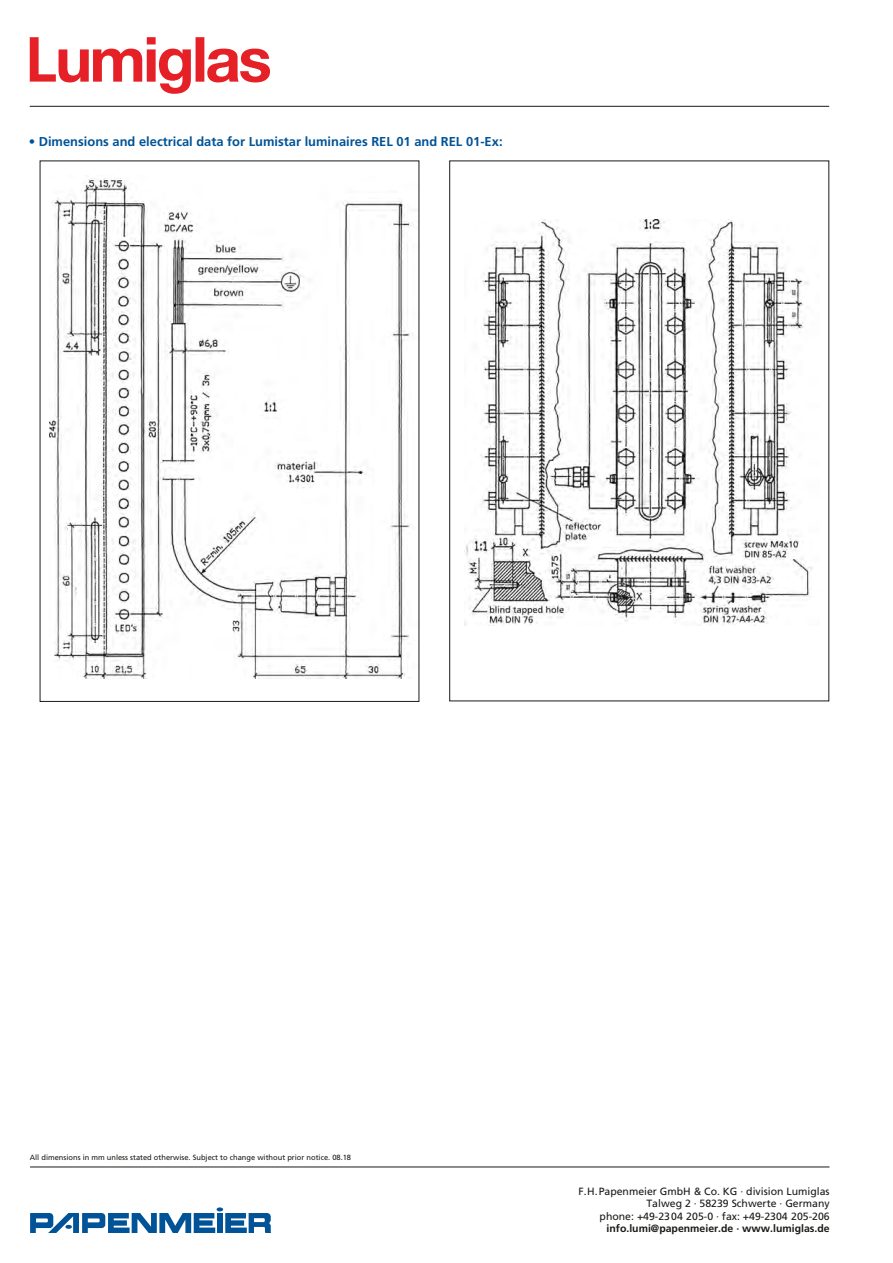
<style>
.page{position:relative;width:893px;height:1263px;background:#fff}
.page>*{position:absolute;margin:0;border:0;box-sizing:border-box;transform-origin:0 0}
.t1{font:700 12.9px "Frutiger";color:#005397}
.t2{font:10.5px "Frutiger";color:#1a1a18}
.t3{font:700 10.5px "Frutiger";color:#1a1a18}
.t4{font:7.5px "Frutiger";color:#1a1a18}
</style>
<div class="page">
<hr style="left:30px;top:1166px;width:799px;height:1px;background:#1a1a18">
<svg style="left:30px;top:1207px;width:241px;height:26px"></svg>
<img style="left:50px;top:178px;width:363px;height:500px">
<img style="left:465px;top:219px;width:347px;height:407px">
<hr style="left:30px;top:106px;width:799px;height:1px;background:#1a1a18">
<svg style="left:30px;top:37px;width:240px;height:57px"></svg>
<p class="t1" style="left:29px;top:134px;width:475px">• Dimensions and electrical data for Lumistar luminaires REL 01 and REL 01-Ex:</p>
<p class="t4" style="left:30px;top:1153px;width:323px">All dimensions in mm unless stated otherwise. Subject to change without prior notice. 08.18</p>
<p class="t2" style="left:578px;top:1185px;width:253px">F.H.Papenmeier GmbH &amp; Co. KG · division Lumiglas</p>
<p class="t2" style="left:646px;top:1197px;width:185px">Talweg 2 · 58239 Schwerte · Germany</p>
<p class="t2" style="left:600px;top:1210px;width:232px">phone: +49-2304 205-0 · fax: +49-2304 205-206</p>
<p class="t3" style="left:607px;top:1222px;width:225px">info.lumi@papenmeier.de · www.lumiglas.de</p>
</div>
